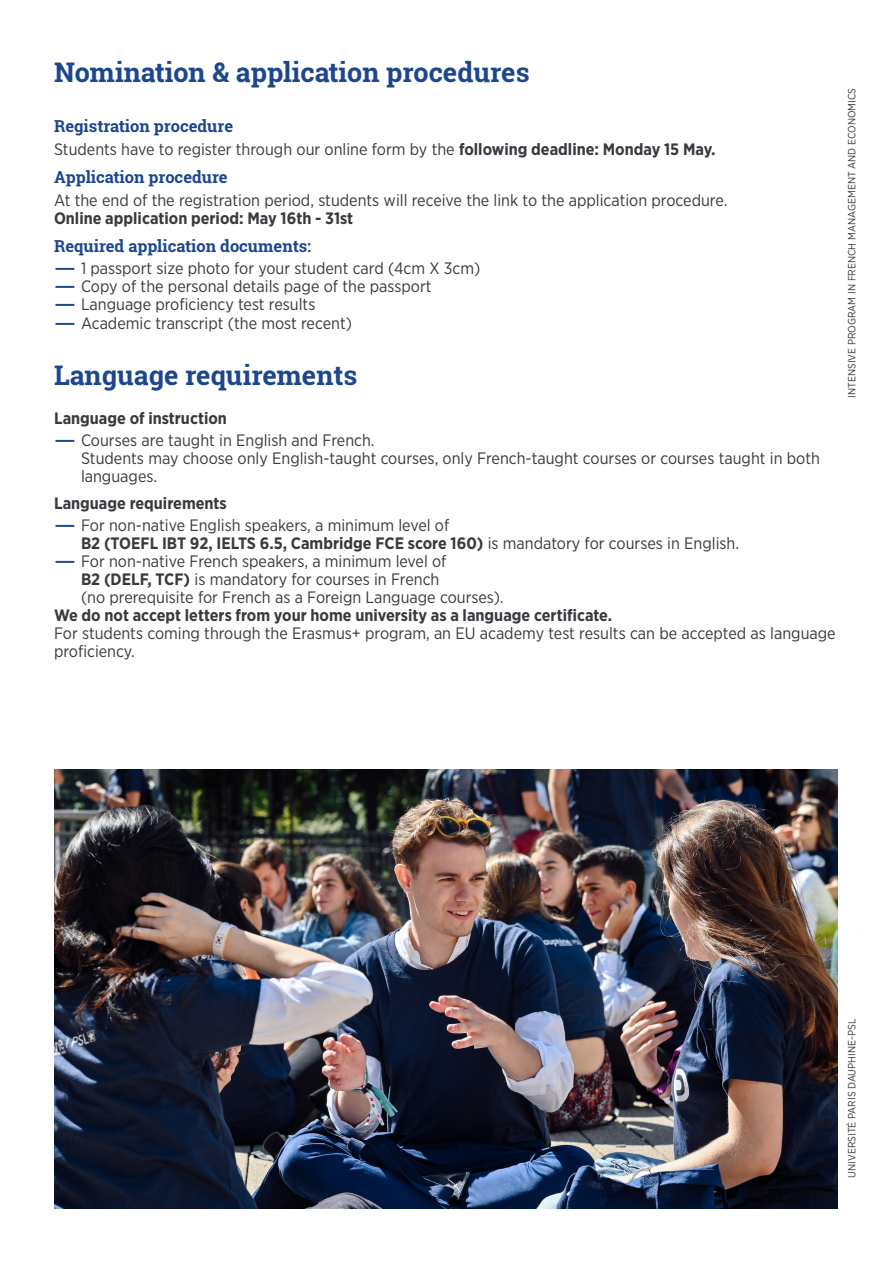
<style>
.page{position:relative;width:893px;height:1263px;background:#fff}
.page>*{position:absolute;margin:0;border:0;box-sizing:border-box;transform-origin:0 0}
.t1{font:700 27px "Roboto Slab";color:#1c468d}
.t2{font:16.5px/18px "Gotham Narrow";color:#373a3e}
.t3{font:700 16.5px "Gotham Narrow";color:#373a3e}
.t4{font:700 16.5px "Roboto Slab";color:#1c468d}
.t5{font:10.5px "Gotham Narrow";color:#373a3e}
.s1{font-weight:700}
.s2{font-size:27px;color:#1c468d}
</style>
<div class="page">
<img style="left:54px;top:770px;width:783px;height:439px">
<p class="t1" style="left:54px;top:54px;width:477px">Nomination &amp; application procedures</p>
<p class="t4" style="left:54px;top:114px;width:181px">Registration procedure</p>
<p class="t2" style="left:54px;top:140px;width:663px">Students have to register through our online form by the <span class="s1">following deadline: Monday 15 May.</span></p>
<p class="t4" style="left:54px;top:166px;width:175px">Application procedure</p>
<p class="t2" style="left:54px;top:190px;width:675px">At the end of the registration period, students will receive the link to the application procedure.</p>
<p class="t3" style="left:54px;top:207px;width:301px">Online application period: May 16th - 31st</p>
<p class="t4" style="left:54px;top:234px;width:259px">Required application documents:</p>
<p class="t2" style="left:54px;top:259px;width:428px"><span class="s2">—</span> 1 passport size photo for your student card (4cm X 3cm)</p>
<p class="t2" style="left:54px;top:277px;width:379px"><span class="s2">—</span> Copy of the personal details page of the passport</p>
<p class="t2" style="left:54px;top:295px;width:263px"><span class="s2">—</span> Language proficiency test results</p>
<p class="t2" style="left:54px;top:314px;width:299px"><span class="s2">—</span> Academic transcript (the most recent)</p>
<p class="t1" style="left:54px;top:357px;width:305px">Language requirements</p>
<p class="t3" style="left:54px;top:408px;width:174px">Language of instruction</p>
<p class="t2" style="left:81px;top:431px;width:740px;text-indent:-27px"><span class="s2">—</span> Courses are taught in English and French.<br>Students may choose only English-taught courses, only French-taught courses or courses taught in both languages.</p>
<p class="t3" style="left:54px;top:492px;width:174px">Language requirements</p>
<p class="t2" style="left:81px;top:516px;width:660px;text-indent:-27px"><span class="s2">—</span> For non-native English speakers, a minimum level of<br><span class="s1">B2 (TOEFL IBT 92, IELTS 6.5, Cambridge FCE score 160)</span> is mandatory for courses in English.</p>
<p class="t2" style="left:81px;top:552px;width:424px;text-indent:-27px"><span class="s2">—</span> For non-native French speakers, a minimum level of<br><span class="s1">B2 (DELF, TCF)</span> is mandatory for courses in French<br>(no prerequisite for French as a Foreign Language courses).</p>
<p class="t2" style="left:54px;top:606px;width:783px"><span class="s1">We do not accept letters from your home university as a language certificate.<br></span>For students coming through the Erasmus+ program, an EU academy test results can be accepted as language proficiency.</p>
<p class="t5" style="left:845px;top:398px;width:311px;rotate:-90deg">INTENSIVE PROGRAM IN FRENCH MANAGEMENT AND ECONOMICS</p>
<p class="t5" style="left:845px;top:1178px;width:160px;rotate:-90deg">UNIVERSITÉ PARIS DAUPHINE-PSL</p>
</div>
